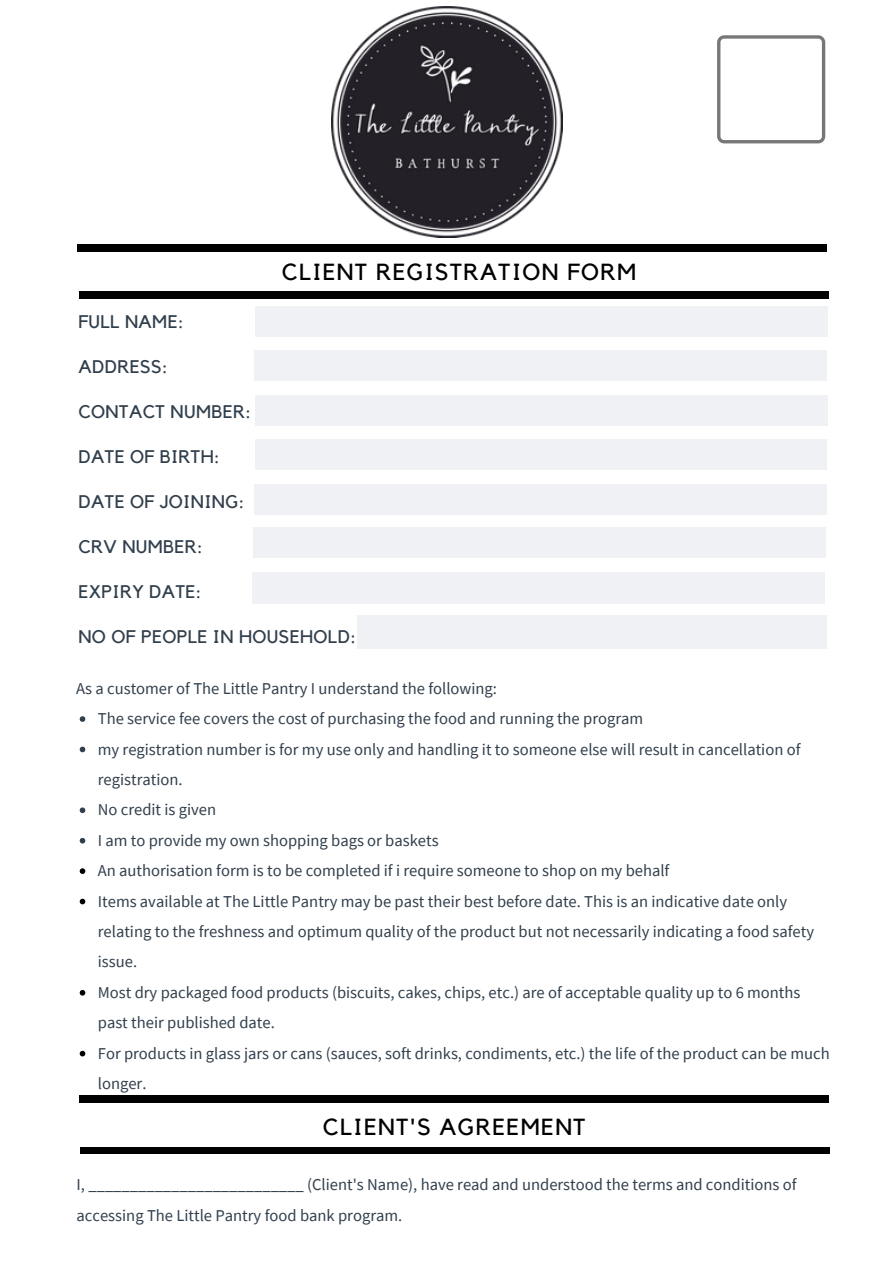
<style>
.page{position:relative;width:894px;height:1264px;background:#fff}
.page>*{position:absolute;margin:0;border:0;box-sizing:border-box;transform-origin:0 0}
.t1{font:23.25px "Kollektif";letter-spacing:.06em;color:#000}
.t2{font:18.15px "Kollektif";letter-spacing:.02em;color:#313f4c}
.t3{font:16.5px/30.5px "Source Sans Pro";color:#313f4c}
</style>
<div class="page">
<svg style="left:80px;top:716px;width:5px;height:6px"></svg>
<svg style="left:80px;top:746px;width:5px;height:6px"></svg>
<svg style="left:80px;top:807px;width:5px;height:6px"></svg>
<svg style="left:80px;top:837px;width:5px;height:6px"></svg>
<svg style="left:80px;top:868px;width:5px;height:6px"></svg>
<svg style="left:80px;top:898px;width:5px;height:6px"></svg>
<svg style="left:80px;top:990px;width:5px;height:5px"></svg>
<svg style="left:80px;top:1050px;width:5px;height:6px"></svg>
<div style="left:255px;top:306px;width:572px;height:30px;background:#eff1f4"></div>
<div style="left:254px;top:350px;width:572px;height:31px;background:#eff1f4"></div>
<div style="left:255px;top:395px;width:572px;height:30px;background:#eff1f4"></div>
<div style="left:255px;top:439px;width:571px;height:31px;background:#eff1f4"></div>
<div style="left:254px;top:484px;width:572px;height:31px;background:#eff1f4"></div>
<div style="left:77px;top:244px;width:749px;height:7px;background:#000"></div>
<div style="left:79px;top:291px;width:749px;height:7px;background:#000"></div>
<div style="left:79px;top:1095px;width:749px;height:7px;background:#000"></div>
<div style="left:80px;top:1147px;width:749px;height:6px;background:#000"></div>
<div style="left:253px;top:527px;width:572px;height:31px;background:#eff1f4"></div>
<div style="left:252px;top:572px;width:572px;height:31px;background:#eff1f4"></div>
<div style="left:358px;top:615px;width:468px;height:33px;background:#eff1f4"></div>
<svg style="left:717px;top:35px;width:108px;height:108px"></svg>
<img style="left:331px;top:7px;width:231px;height:231px">
<h1 class="t1" style="left:282px;top:261px;width:356px">CLIENT REGISTRATION FORM</h1>
<p class="t2" style="left:78px;top:313px;width:107px">FULL NAME:</p>
<p class="t2" style="left:78px;top:358px;width:91px">ADDRESS:</p>
<p class="t2" style="left:78px;top:403px;width:174px">CONTACT NUMBER:</p>
<p class="t2" style="left:78px;top:448px;width:143px">DATE OF BIRTH:</p>
<p class="t2" style="left:78px;top:493px;width:167px">DATE OF JOINING:</p>
<p class="t2" style="left:78px;top:538px;width:126px">CRV NUMBER:</p>
<p class="t2" style="left:78px;top:583px;width:124px">EXPIRY DATE:</p>
<p class="t2" style="left:78px;top:628px;width:279px">NO OF PEOPLE IN HOUSEHOLD:</p>
<p class="t3" style="left:98px;top:672px;width:733px;text-indent:-22px">As a customer of The Little Pantry I understand the following:<br>The service fee covers the cost of purchasing the food and running the program<br>my registration number is for my use only and handling it to someone else will result in cancellation of registration.<br>No credit is given<br>I am to provide my own shopping bags or baskets<br>An authorisation form is to be completed if i require someone to shop on my behalf<br>Items available at The Little Pantry may be past their best before date. This is an indicative date only relating to the freshness and optimum quality of the product but not necessarily indicating a food safety issue.<br>Most dry packaged food products (biscuits, cakes, chips, etc.) are of acceptable quality up to 6 months past their published date.<br>For products in glass jars or cans (sauces, soft drinks, condiments, etc.) the life of the product can be much longer.</p>
<h1 class="t1" style="left:323px;top:1115px;width:264px">CLIENT'S AGREEMENT</h1>
<p class="t3" style="left:77px;top:1168px;width:721px">I, __________________________ (Client's Name), have read and understood the terms and conditions of accessing The Little Pantry food bank program.</p>
</div>
